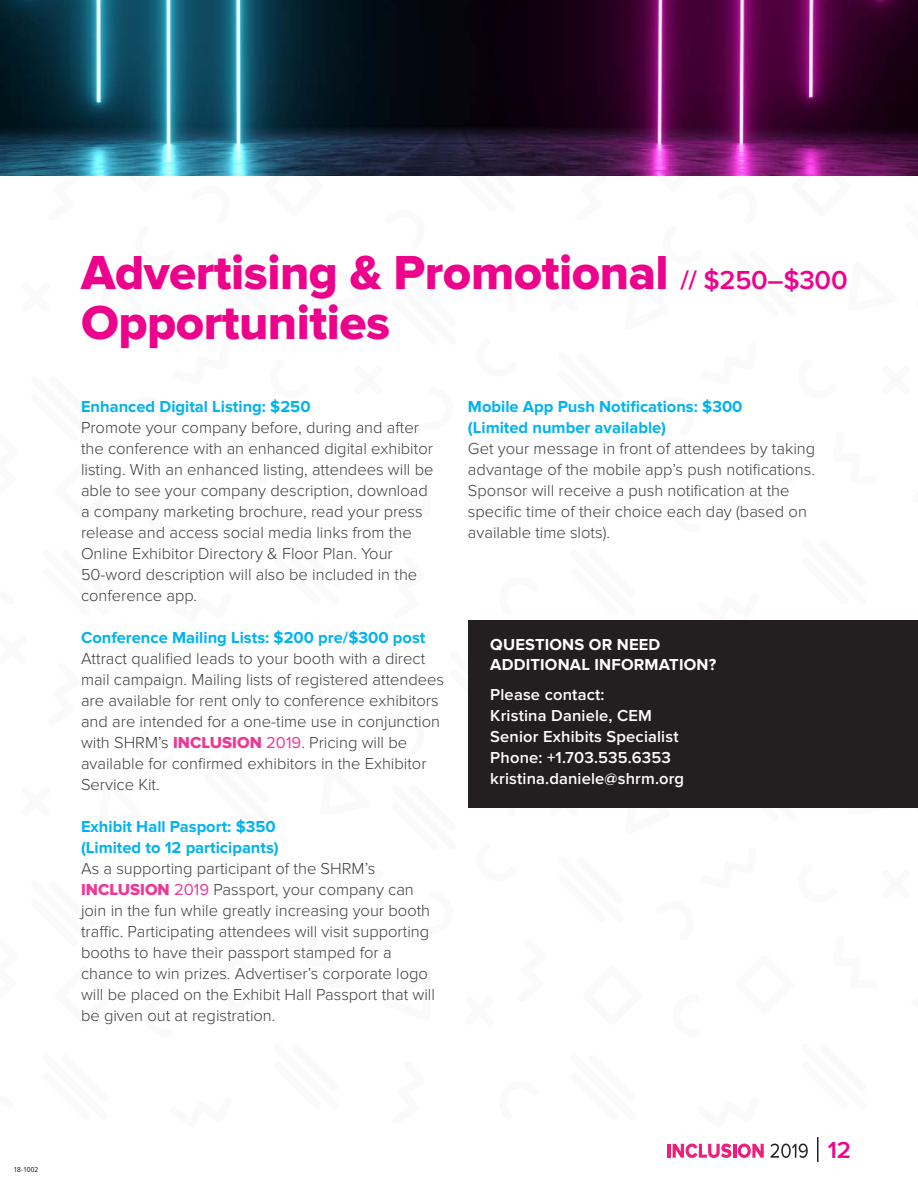
<style>
.page{position:relative;width:918px;height:1188px;background:#fff}
.page>*{position:absolute;margin:0;border:0;box-sizing:border-box;transform-origin:0 0}
.sponsor_level_heads{font:49.5px/49.5px "Proxima Nova Extrabld";letter-spacing:-.01em;color:#ed028c}
.t1{font:600 24px "Proxima Nova";color:#ed028c}
.main_text{font:300 16.5px/21px "Proxima Nova";color:#3e3e3f}
.main_text-2{font:700 16.5px/21px "Proxima Nova";color:#00b3ef}
.white_sidebar_text{font:600 16.5px/21px "Proxima Nova";letter-spacing:.01em;color:#fff}
.white_sidebar_text-2{font:700 16.5px/19.5px "Proxima Nova";letter-spacing:.01em;color:#fff}
.t2{font:7.5px "Proxima Nova Cond";letter-spacing:.01em;color:#231f20}
.s1{font-family:"Proxima Nova";font-weight:600;font-size:27px}
.s2{font-family:"Proxima Nova Extrabld";font-weight:400;color:#ed3896}
.s3{font-weight:400;color:#ed3896}
</style>
<div class="page">
<hr style="left:817px;top:1137px;width:2px;height:25px;background:#231f20">
<hr style="left:667px;top:1144px;width:3px;height:14px;background:#ee1e7b">
<svg style="left:673px;top:1144px;width:59px;height:14px"></svg>
<hr style="left:733px;top:1144px;width:3px;height:14px;background:#ee1e7b">
<svg style="left:738px;top:1144px;width:26px;height:14px"></svg>
<svg style="left:771px;top:1144px;width:37px;height:14px"></svg>
<div style="left:468px;top:620px;width:450px;height:188px;background:#231f20"></div>
<img style="left:0;top:0;width:918px;height:176px">
<p class="sponsor_level_heads" style="left:81px;top:249px;width:768px">Advertising &amp; Promotional <span class="s1">// $250–$300<br></span>Opportunities</p>
<p class="main_text-2" style="left:81px;top:396px;width:231px">Enhanced Digital Listing: $250</p>
<p class="main_text" style="left:81px;top:417px;width:354px">Promote your company before, during and after the conference with an enhanced digital exhibitor listing. With an enhanced listing, attendees will be able to see your company description, download a company marketing brochure, read your press release and access social media links from the Online Exhibitor Directory &amp; Floor Plan. Your 50-word description will also be included in the conference app.</p>
<p class="main_text-2" style="left:81px;top:627px;width:346px">Conference Mailing Lists: $200 pre/$300 post</p>
<p class="main_text" style="left:81px;top:648px;width:365px">Attract qualified leads to your booth with a direct mail campaign. Mailing lists of registered attendees are available for rent only to conference exhibitors and are intended for a one-time use in conjunction with SHRM’s <span class="s2">INCLUSION</span> <span class="s3">2019</span>. Pricing will be available for confirmed exhibitors in the Exhibitor Service Kit.</p>
<p class="main_text-2" style="left:81px;top:816px;width:199px">Exhibit Hall Pasport: $350 (Limited to 12 participants)</p>
<p class="main_text" style="left:81px;top:858px;width:356px">As a supporting participant of the SHRM’s <span class="s2">INCLUSION</span> <span class="s3">2019</span> Passport, your company can join in the fun while greatly increasing your booth traffic. Participating attendees will visit supporting booths to have their passport stamped for a chance to win prizes. Advertiser’s corporate logo will be placed on the Exhibit Hall Passport that will be given out at registration.</p>
<p class="main_text-2" style="left:468px;top:396px;width:276px">Mobile App Push Notifications: $300 (Limited number available)</p>
<p class="main_text" style="left:468px;top:438px;width:349px">Get your message in front of attendees by taking advantage of the mobile app’s push notifications.</p>
<p class="main_text" style="left:468px;top:480px;width:340px">Sponsor will receive a push notification at the specific time of their choice each day (based on available time slots).</p>
<p class="white_sidebar_text-2" style="left:490px;top:635px;width:227px">QUESTIONS OR NEED<br>ADDITIONAL INFORMATION?</p>
<p class="white_sidebar_text" style="left:490px;top:684px;width:190px">Please contact:<br>Kristina Daniele, CEM<br>Senior Exhibits Specialist</p>
<p class="white_sidebar_text" style="left:490px;top:747px;width:182px">Phone: +1.703.535.6353</p>
<p class="white_sidebar_text" style="left:490px;top:768px;width:195px">kristina.daniele@shrm.org</p>
<p class="t2" style="left:14px;top:1166px;width:26px">18-1002</p>
<h2 class="t1" style="left:828px;top:1137px;width:25px">12</h2>
</div>
